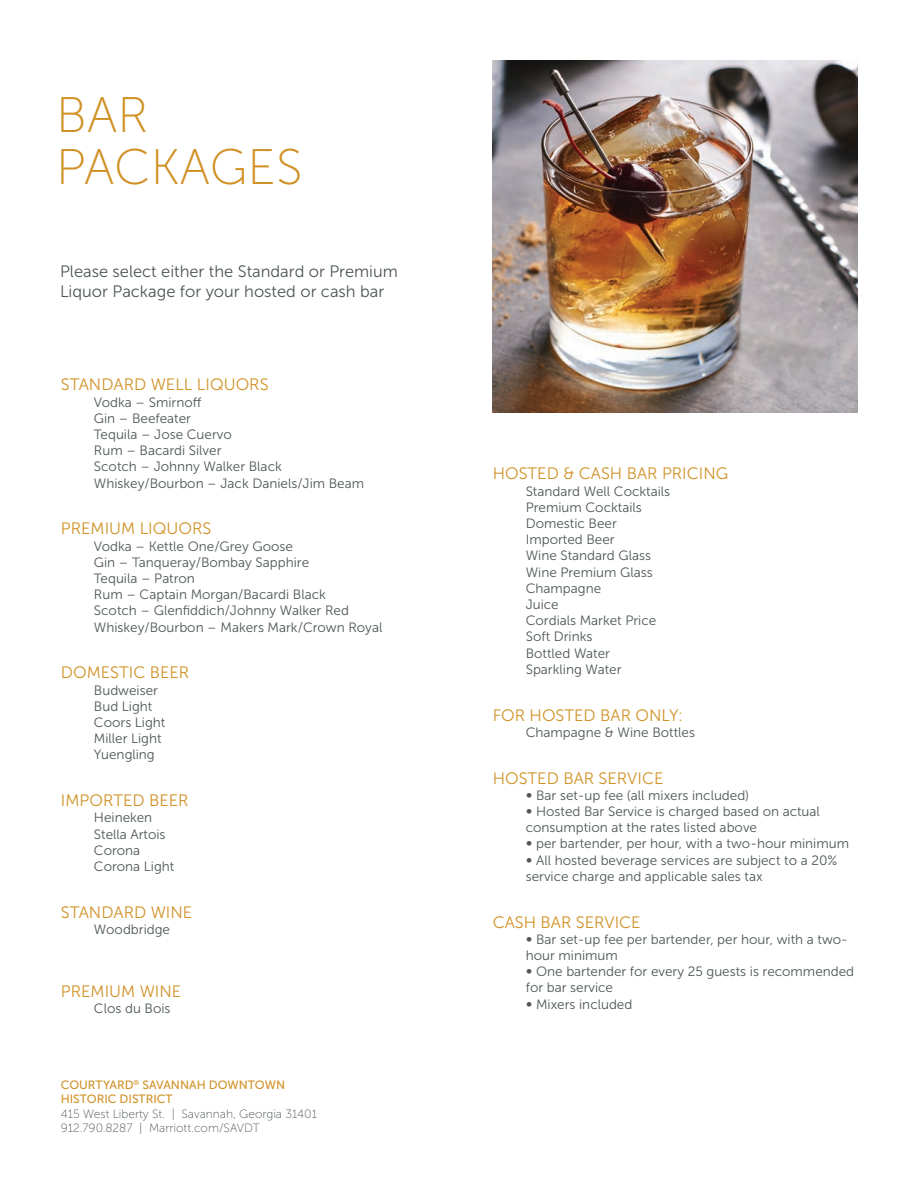
<style>
.page{position:relative;width:918px;height:1188px;background:#fff}
.page>*{position:absolute;margin:0;border:0;box-sizing:border-box;transform-origin:0 0}
.HEADER_3{font:49.95px "Museo Sans 100";color:#d09125}
.ITEM_HEADER_TAB{font:16.5px "Museo Sans 300";color:#d09125}
.MENU_COPY{font:16.5px/19.8px "Museo Sans 300";color:#4e5657}
.MENU_COPY-2{font:13.5px/16.2px "Museo Sans 300";color:#4e5657}
.PROPERTY_ADDRESS-FRO{font:12px "Museo Sans 100";color:#4e5657}
.PROPERTY_ADDRESS-NAM{font:12px/14.4px "Museo Sans 500";color:#d09125}
</style>
<div class="page">
<img style="left:493px;top:61px;width:364px;height:351px">
<p class="HEADER_3" style="left:56px;top:89px;width:94px">BAR</p>
<p class="HEADER_3" style="left:56px;top:140px;width:248px">PACKAGES</p>
<p class="MENU_COPY" style="left:60px;top:262px;width:339px">Please select either the Standard or Premium<br>Liquor Package for your hosted or cash bar</p>
<p class="ITEM_HEADER_TAB" style="left:61px;top:376px;width:209px">STANDARD WELL LIQUORS</p>
<p class="MENU_COPY-2" style="left:94px;top:394px;width:272px">Vodka – Smirnoff<br>Gin – Beefeater<br>Tequila – Jose Cuervo<br>Rum – Bacardi Silver<br>Scotch – Johnny Walker Black<br>Whiskey/Bourbon – Jack Daniels/Jim Beam</p>
<p class="ITEM_HEADER_TAB" style="left:61px;top:520px;width:152px">PREMIUM LIQUORS</p>
<p class="MENU_COPY-2" style="left:94px;top:538px;width:290px">Vodka – Kettle One/Grey Goose<br>Gin – Tanqueray/Bombay Sapphire<br>Tequila – Patron<br>Rum – Captain Morgan/Bacardi Black<br>Scotch – Glenfiddich/Johnny Walker Red Whiskey/Bourbon – Makers Mark/Crown Royal</p>
<p class="ITEM_HEADER_TAB" style="left:61px;top:664px;width:130px">DOMESTIC BEER</p>
<p class="MENU_COPY-2" style="left:94px;top:682px;width:73px">Budweiser<br>Bud Light<br>Coors Light<br>Miller Light<br>Yuengling</p>
<p class="ITEM_HEADER_TAB" style="left:61px;top:792px;width:129px">IMPORTED BEER</p>
<p class="MENU_COPY-2" style="left:94px;top:810px;width:82px">Heineken<br>Stella Artois<br>Corona<br>Corona Light</p>
<p class="ITEM_HEADER_TAB" style="left:61px;top:903px;width:133px">STANDARD WINE</p>
<p class="MENU_COPY-2" style="left:94px;top:921px;width:78px">Woodbridge</p>
<p class="ITEM_HEADER_TAB" style="left:61px;top:982px;width:122px">PREMIUM WINE</p>
<p class="MENU_COPY-2" style="left:94px;top:1001px;width:78px">Clos du Bois</p>
<p class="PROPERTY_ADDRESS-NAM" style="left:61px;top:1078px;width:226px">COURTYARD<sup>®</sup> SAVANNAH DOWNTOWN<br>HISTORIC DISTRICT</p>
<p class="PROPERTY_ADDRESS-FRO" style="left:61px;top:1107px;width:258px">415 West Liberty St. | Savannah, Georgia 31401</p>
<p class="PROPERTY_ADDRESS-FRO" style="left:61px;top:1122px;width:201px">912.790.8287 | Marriott.com/SAVDT</p>
<p class="ITEM_HEADER_TAB" style="left:493px;top:465px;width:237px">HOSTED &amp; CASH BAR PRICING</p>
<p class="MENU_COPY-2" style="left:526px;top:483px;width:146px">Standard Well Cocktails<br>Premium Cocktails<br>Domestic Beer<br>Imported Beer<br>Wine Standard Glass<br>Wine Premium Glass<br>Champagne<br>Juice<br>Cordials Market Price<br>Soft Drinks<br>Bottled Water<br>Sparkling Water</p>
<p class="ITEM_HEADER_TAB" style="left:493px;top:706px;width:192px">FOR HOSTED BAR ONLY:</p>
<p class="MENU_COPY-2" style="left:526px;top:724px;width:171px">Champagne &amp; Wine Bottles</p>
<p class="ITEM_HEADER_TAB" style="left:493px;top:769px;width:172px">HOSTED BAR SERVICE</p>
<p class="MENU_COPY-2" style="left:526px;top:787px;width:325px">∞ Bar set-up fee (all mixers included)<br>∞ Hosted Bar Service is charged based on actual consumption at the rates listed above<br>∞ per bartender, per hour, with a two-hour minimum ∞ All hosted beverage services are subject to a 20% service charge and applicable sales tax</p>
<p class="ITEM_HEADER_TAB" style="left:493px;top:913px;width:149px">CASH BAR SERVICE</p>
<p class="MENU_COPY-2" style="left:526px;top:931px;width:330px">∞ Bar set-up fee per bartender, per hour, with a two&shy;hour minimum<br>∞ One bartender for every 25 guests is recommended for bar service<br>∞ Mixers included</p>
</div>
